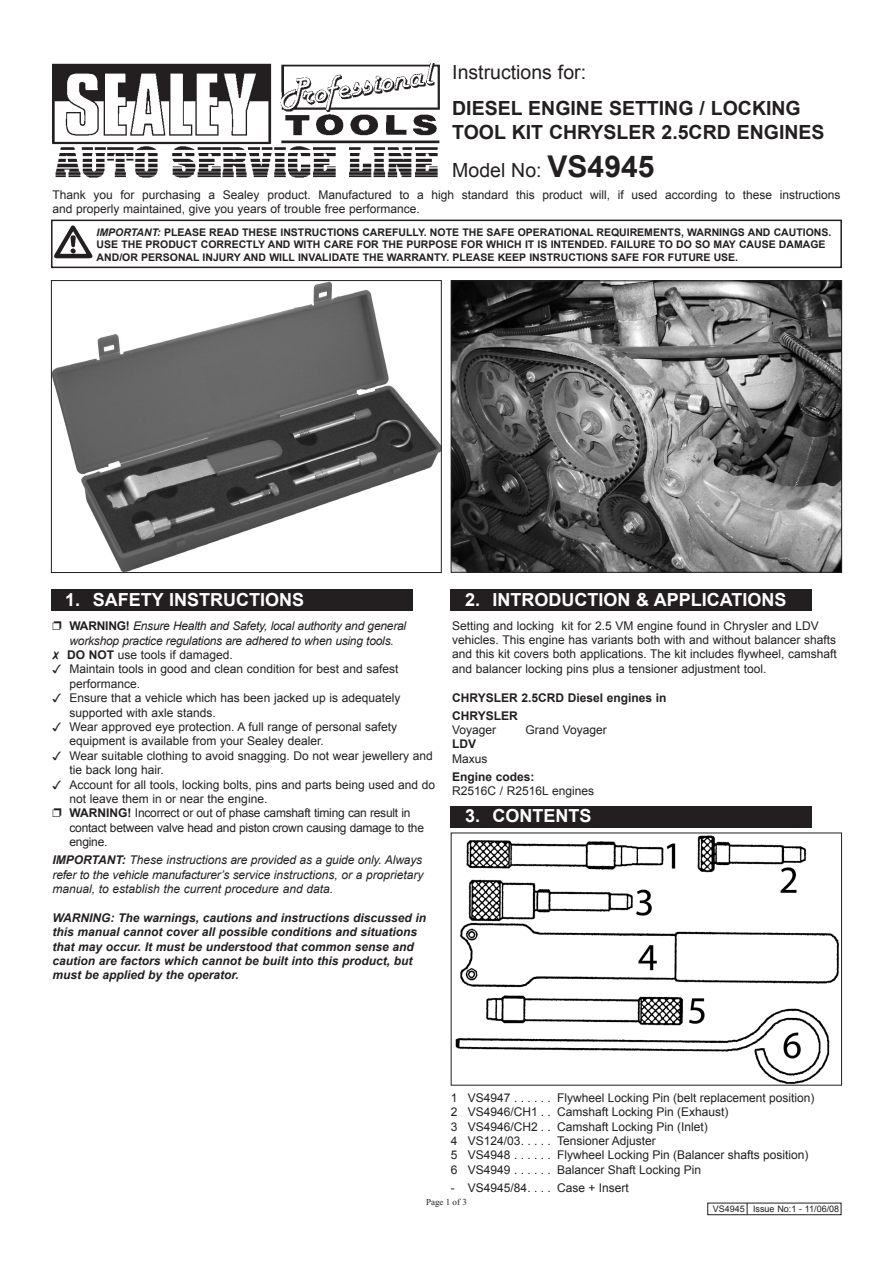
<style>
.page{position:relative;width:893px;height:1263px;background:#fff}
.page>*{position:absolute;margin:0;border:0;box-sizing:border-box;transform-origin:0 0}
.t1{font:700 19.5px/23.4px "Arial";color:#231f20}
.t2{font:19.5px "Arial";color:#231f20}
.Chapter_Header{font:700 18px "Arial";color:#fff}
.heading_2{font:12px/14.4px "Arial";color:#231f20}
.t3{font:italic 12px/14.4px "Arial";letter-spacing:-.02em;color:#231f20}
.t4{font:italic 700 12px/14.4px "Arial";color:#231f20}
.heading_2-2{font:12px/14.4px "Arial";letter-spacing:-.02em;color:#231f20}
.heading_2-3{font:700 12px "Arial";color:#231f20}
.t5{font:700 10.5px "Arial";color:#231f20}
.t6{font:9px "Arial";color:#231f20}
.t7{font:9px "Times New Roman";color:#231f20}
.s1{font-weight:700;font-size:30px}
.s2{font-style:italic}
.s3{font-weight:700;font-style:normal}
.s4{font-weight:700}
</style>
<div class="page">
<img style="left:455px;top:836px;width:386px;height:250px">
<div style="left:51px;top:64px;width:390px;height:118px;background:linear-gradient(to right,#fff,#fff)"></div>
<img style="left:53px;top:64px;width:388px;height:113px">
<div style="left:51px;top:589px;width:361px;height:21px;background:#231f20"></div>
<div style="left:51px;top:220px;width:791px;height:48px;border:2px solid #231f20"></div>
<img style="left:53px;top:224px;width:40px;height:38px">
<div style="left:451px;top:590px;width:361px;height:21px;background:#231f20"></div>
<div style="left:451px;top:806px;width:361px;height:21px;background:#231f20"></div>
<img style="left:53px;top:282px;width:387px;height:289px">
<div style="left:51px;top:280px;width:391px;height:293px;border:1px solid #231f20"></div>
<img style="left:453px;top:282px;width:387px;height:289px">
<div style="left:451px;top:280px;width:391px;height:293px;border:1px solid #231f20"></div>
<div style="left:707px;top:1203px;width:134px;height:12px;border:1px solid #231f20"></div>
<p class="t2" style="left:452px;top:60px;width:135px">Instructions for:</p>
<p class="t1" style="left:452px;top:97px;width:374px">DIESEL ENGINE SETTING / LOCKING<br>TOOL KIT CHRYSLER 2.5CRD ENGINES</p>
<p class="t2" style="left:452px;top:158px;width:204px">Model No: <span class="s1">VS4945</span></p>
<p class="heading_2" style="left:53px;top:188px;width:789px">Thank you for purchasing a Sealey product. Manufactured to a high standard this product will, if used according to these instructions</p>
<p class="heading_2" style="left:53px;top:202px;width:369px">and properly maintained, give you years of trouble free performance.</p>
<p class="t5" style="left:97px;top:225px;width:154px"><span class="s2">IMPORTANT:</span> PLEASE READ THESE</p>
<p class="t5" style="left:280px;top:225px;width:19px">INSTR</p>
<p class="t5" style="left:312px;top:225px;width:15px">UCTIO</p>
<p class="t5" style="left:345px;top:225px;width:101px">NS CAREFULLY. NOTE</p>
<p class="t5" style="left:462px;top:225px;width:8px">THE</p>
<p class="t5" style="left:487px;top:225px;width:346px">SAFE OPERATIONAL REQUIREMENTS, WARNINGS AND CAUTIONS.</p>
<p class="t5" style="left:97px;top:238px;width:33px">USE THE</p>
<p class="t5" style="left:146px;top:238px;width:64px">PRODUCT CORRECTLY</p>
<p class="t5" style="left:268px;top:238px;width:43px">AND WITH</p>
<p class="t5" style="left:324px;top:238px;width:67px">CARE FOR THE</p>
<p class="t5" style="left:406px;top:238px;width:38px">PURPOSE</p>
<p class="t5" style="left:461px;top:238px;width:43px">FOR WHICH</p>
<p class="t5" style="left:525px;top:238px;width:301px">IT IS INTENDED. FAILURE TO DO SO MAY CAUSE DAMAGE</p>
<p class="t5" style="left:97px;top:250px;width:60px">AND/OR PERSO</p>
<p class="t5" style="left:178px;top:250px;width:108px">NAL INJURY AND WILL</p>
<p class="t5" style="left:298px;top:250px;width:73px">INVALI DATE THE</p>
<p class="t5" style="left:387px;top:250px;width:119px">WARRANTY. PLEASE KEE</p>
<p class="t5" style="left:519px;top:250px;width:29px">P INSTR</p>
<p class="t5" style="left:561px;top:250px;width:15px">UCTIO</p>
<p class="t5" style="left:593px;top:250px;width:146px">NS SAFE FOR FUTURE USE.</p>
<p class="Chapter_Header" style="left:65px;top:587px;width:76px">1. SAFETY</p>
<p class="Chapter_Header" style="left:169px;top:587px;width:31px">INSTR</p>
<p class="Chapter_Header" style="left:223px;top:587px;width:25px">UCTIO</p>
<p class="Chapter_Header" style="left:279px;top:587px;width:25px">NS</p>
<p class="t3" style="left:70px;top:619px;width:338px"><span class="s3">WARNING!</span> Ensure Health and Safety, local authority and general workshop practice regulations are adhered to when using tools.</p>
<p class="heading_2" style="left:67px;top:648px;width:167px"><span class="s4">DO NOT</span> use tools if damaged.</p>
<p class="heading_2" style="left:70px;top:662px;width:330px">Maintain tools in good and clean condition for best and safest performance.</p>
<p class="heading_2" style="left:70px;top:691px;width:332px">Ensure that a vehicle which has been jacked up is adequately supported with axle stands.</p>
<p class="heading_2" style="left:70px;top:720px;width:329px">Wear approved eye protection. A full range of personal safety equipment is available from your Sealey dealer.</p>
<p class="heading_2" style="left:70px;top:748px;width:365px">Wear suitable clothing to avoid snagging. Do not wear jewellery and tie back long hair.</p>
<p class="heading_2" style="left:70px;top:777px;width:367px">Account for all tools, locking bolts, pins and parts being used and do not leave them in or near the engine.</p>
<p class="heading_2-2" style="left:70px;top:806px;width:356px"><span class="s4">WARNING!</span> Incorrect or out of phase camshaft timing can result in contact between valve head and piston crown causing damage to the engine.</p>
<p class="t3" style="left:53px;top:853px;width:372px;text-align:justify"><span class="s4">IMPORTANT:</span> These instructions are provided as a guide only. Always refer to the vehicle manufacturer’s service instructions, or a proprietary manual, to establish the current procedure and data.</p>
<p class="t4" style="left:53px;top:911px;width:375px">WARNING: The warnings, cautions and instructions discussed in this manual cannot cover all possible conditions and situations that may occur. It must be understood that common sense and caution are factors which cannot be built into this product, but must be applied by the operator.</p>
<p class="Chapter_Header" style="left:465px;top:588px;width:59px">2. INTRO</p>
<p class="Chapter_Header" style="left:549px;top:588px;width:38px">DUCTIO</p>
<p class="Chapter_Header" style="left:618px;top:588px;width:169px">N &amp; APPLICATIONS</p>
<p class="heading_2" style="left:452px;top:618px;width:386px">Setting and locking kit for 2.5 VM engine found in Chrysler and LDV vehicles. This engine has variants both with and without balancer shafts and this kit covers both applications. The kit includes flywheel, camshaft and balancer locking pins plus a tensioner adjustment tool.</p>
<p class="heading_2-3" style="left:452px;top:689px;width:10px">CHRYSLER</p>
<p class="heading_2-3" style="left:521px;top:689px;width:147px">2.5CRD DIESEL ENGINES IN</p>
<p class="heading_2-3" style="left:452px;top:707px;width:10px">CHRYSLER</p>
<p class="heading_2" style="left:452px;top:723px;width:46px">Voyager</p>
<p class="heading_2" style="left:526px;top:723px;width:83px">Grand Voyager</p>
<p class="heading_2-3" style="left:452px;top:736px;width:25px">LDV</p>
<p class="heading_2" style="left:452px;top:751px;width:37px">Maxus</p>
<p class="heading_2-3" style="left:452px;top:769px;width:84px">ENGINE CODES:</p>
<p class="heading_2" style="left:452px;top:784px;width:143px">R2516C / R2516L engines</p>
<p class="Chapter_Header" style="left:465px;top:804px;width:128px">3. CONTENTS</p>
<p class="heading_2" style="left:451px;top:1090px;width:64px">1 VS4947 .......</p>
<p class="heading_2" style="left:557px;top:1090px;width:259px">Flywheel Locking Pin (belt replacement position)</p>
<p class="heading_2" style="left:451px;top:1105px;width:279px">2 VS4946/CH1 .. Camshaft Locking Pin (Exhaust)</p>
<p class="heading_2" style="left:451px;top:1119px;width:259px">3 VS4946/CH2 .. Camshaft Locking Pin (Inlet)</p>
<p class="heading_2" style="left:451px;top:1134px;width:74px">4 VS124/03 .....</p>
<p class="heading_2" style="left:557px;top:1134px;width:100px">Tensioner Adjuster</p>
<p class="heading_2" style="left:451px;top:1148px;width:64px">5 VS4948 .......</p>
<p class="heading_2" style="left:557px;top:1148px;width:253px">Flywheel Locking Pin (Balancer shafts position)</p>
<p class="heading_2" style="left:451px;top:1162px;width:68px">6 VS4949 ......</p>
<p class="heading_2" style="left:557px;top:1162px;width:146px">Balancer Shaft Locking Pin</p>
<p class="heading_2" style="left:451px;top:1181px;width:81px">- VS4945/84 ....</p>
<p class="heading_2" style="left:557px;top:1181px;width:73px">Case + Insert</p>
<p class="t7" style="left:426px;top:1196px;width:42px">Page 1 of 3</p>
<p class="t6" style="left:713px;top:1203px;width:128px">VS4945 Issue No:1 - 11/06/08</p>
</div>
